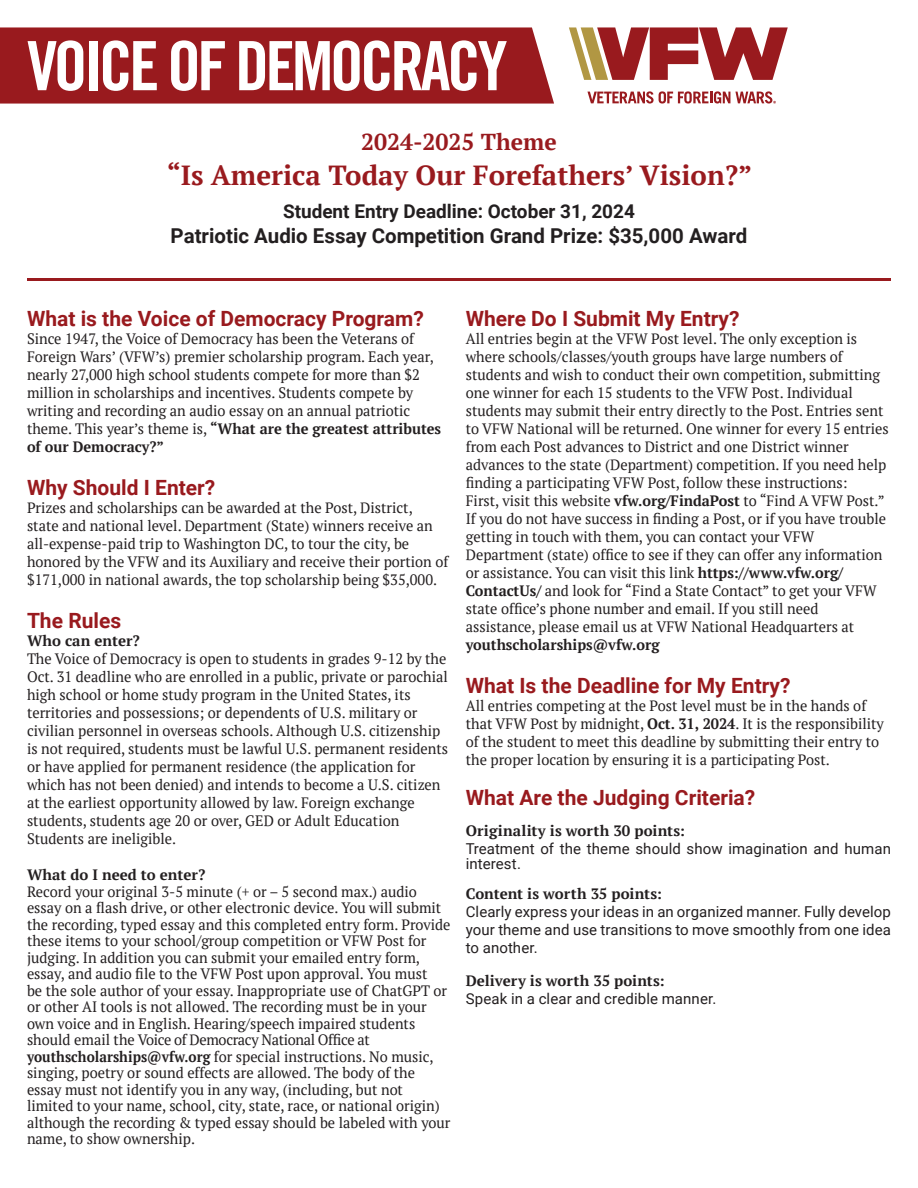
<style>
.page{position:relative;width:918px;height:1188px;background:#fff}
.page>*{position:absolute;margin:0;border:0;box-sizing:border-box;transform-origin:0 0}
.t1{font:68.1px "Trade Gothic LT Std Bd Cn 20";letter-spacing:-.055em;color:#fff}
.t2{font:700 27.6px "PT Serif";color:#991a1e}
.t3{font:700 22.95px "PT Serif";color:#991a1e}
.t4{font:700 21px "Roboto";color:#991a1e}
.t5{font:700 20.55px "Roboto";color:#231f20}
.t6{font:700 18.9px "Roboto";color:#231f20}
.t7{font:15px/18px "PT Serif";color:#231f20}
.t8{font:15px/18px "Roboto";letter-spacing:.005em;color:#231f20}
.t9{font:700 15px "PT Serif";color:#231f20}
.s1{font-weight:700}
</style>
<div class="page">
<div style="left:0;top:27px;width:554px;height:77px;background:#991a1e"></div>
<svg style="left:569px;top:27px;width:219px;height:53px"></svg>
<svg style="left:587px;top:91px;width:189px;height:13px"></svg>
<hr style="left:27px;top:278px;width:864px;height:3px;background:#991a1e">
<h1 class="t1" style="left:27px;top:25px;width:482px">VOICE OF DEMOCRACY</h1>
<h3 class="t3" style="left:361px;top:126px;width:197px">2024-2025 Theme</h3>
<h2 class="t2" style="left:167px;top:157px;width:587px">“Is America Today Our Forefathers’ Vision?”</h2>
<p class="t6" style="left:283px;top:198px;width:353px">Student Entry Deadline: October 31, 2024</p>
<h3 class="t5" style="left:171px;top:221px;width:578px">Patriotic Audio Essay Competition Grand Prize: $35,000 Award</h3>
<h3 class="t4" style="left:27px;top:304px;width:398px">What is the Voice of Democracy Program?</h3>
<p class="t7" style="left:27px;top:329px;width:416px">Since 1947, the Voice of Democracy has been the Veterans of Foreign Wars’ (VFW’s) premier scholarship program. Each year, nearly 27,000 high school students compete for more than $2 million in scholarships and incentives. Students compete by writing and recording an audio essay on an annual patriotic theme. This year’s theme is, <span class="s1">“What are the greatest attributes of our Democracy?”</span></p>
<h3 class="t4" style="left:27px;top:473px;width:190px">Why Should I Enter?</h3>
<p class="t7" style="left:27px;top:499px;width:423px">Prizes and scholarships can be awarded at the Post, District,<br>state and national level. Department (State) winners receive an all-expense-paid trip to Washington DC, to tour the city, be honored by the VFW and its Auxiliary and receive their portion of $171,000 in national awards, the top scholarship being $35,000.</p>
<h3 class="t4" style="left:27px;top:606px;width:96px">The Rules</h3>
<p class="t9" style="left:27px;top:631px;width:114px">Who can enter?</p>
<p class="t7" style="left:27px;top:650px;width:423px">The Voice of Democracy is open to students in grades 9-12 by the Oct. 31 deadline who are enrolled in a public, private or parochial high school or home study program in the United States, its territories and possessions; or dependents of U.S. military or civilian personnel in overseas schools. Although U.S. citizenship is not required, students must be lawful U.S. permanent residents or have applied for permanent residence (the application for which has not been denied) and intends to become a U.S. citizen at the earliest opportunity allowed by law. Foreign exchange students, students age 20 or over, GED or Adult Education Students are ineligible.</p>
<p class="t9" style="left:27px;top:865px;width:180px">What do I need to enter?</p>
<p class="t7" style="left:27px;top:883px;width:425px;line-height:16.5px">Record your original 3-5 minute (+ or – 5 second max.) audio essay on a flash drive, or other electronic device. You will submit the recording, typed essay and this completed entry form. Provide these items to your school/group competition or VFW Post for judging. In addition you can submit your emailed entry form, essay, and audio file to the VFW Post upon approval. You must<br>be the sole author of your essay. Inappropriate use of ChatGPT or or other AI tools is not allowed. The recording must be in your own voice and in English. Hearing/speech impaired students should email the Voice of Democracy National Office at <span class="s1">youthscholarships@vfw.org</span> for special instructions. No music, singing, poetry or sound effects are allowed. The body of the essay must not identify you in any way, (including, but not limited to your name, school, city, state, race, or national origin) although the recording &amp; typed essay should be labeled with your name, to show ownership.</p>
<h3 class="t4" style="left:466px;top:304px;width:275px">Where Do I Submit My Entry?</h3>
<p class="t7" style="left:466px;top:329px;width:425px">All entries begin at the VFW Post level. The only exception is where schools/classes/youth groups have large numbers of students and wish to conduct their own competition, submitting one winner for each 15 students to the VFW Post. Individual students may submit their entry directly to the Post. Entries sent to VFW National will be returned. One winner for every 15 entries from each Post advances to District and one District winner advances to the state (Department) competition. If you need help finding a participating VFW Post, follow these instructions:<br>First, visit this website <span class="s1">vfw.org/FindaPost</span> to “Find A VFW Post.” If you do not have success in finding a Post, or if you have trouble getting in touch with them, you can contact your VFW Department (state) office to see if they can offer any information or assistance. You can visit this link <span class="s1">https://www.vfw.org/ ContactUs/</span> and look for “Find a State Contact” to get your VFW state office’s phone number and email. If you still need assistance, please email us at VFW National Headquarters at</p>
<p class="t9" style="left:466px;top:634px;width:195px">youthscholarships@vfw.org</p>
<h3 class="t4" style="left:466px;top:671px;width:326px">What Is the Deadline for My Entry?</h3>
<p class="t7" style="left:466px;top:697px;width:420px">All entries competing at the Post level must be in the hands of that VFW Post by midnight, <span class="s1">Oct. 31, 2024</span>. It is the responsibility of the student to meet this deadline by submitting their entry to the proper location by ensuring it is a participating Post.</p>
<h3 class="t4" style="left:466px;top:783px;width:291px">What Are the Judging Criteria?</h3>
<p class="t9" style="left:466px;top:820px;width:221px">Originality is worth 30 points:</p>
<p class="t8" style="left:466px;top:840px;width:427px;line-height:15.1px">Treatment of the theme should show imagination and human interest.</p>
<p class="t9" style="left:466px;top:884px;width:198px">Content is worth 35 points:</p>
<p class="t8" style="left:466px;top:902px;width:427px;text-align:justify">Clearly express your ideas in an organized manner. Fully develop your theme and use transitions to move smoothly from one idea to another.</p>
<p class="t9" style="left:466px;top:971px;width:201px">Delivery is worth 35 points:</p>
<p class="t8" style="left:466px;top:989px;width:252px">Speak in a clear and credible manner.</p>
</div>
